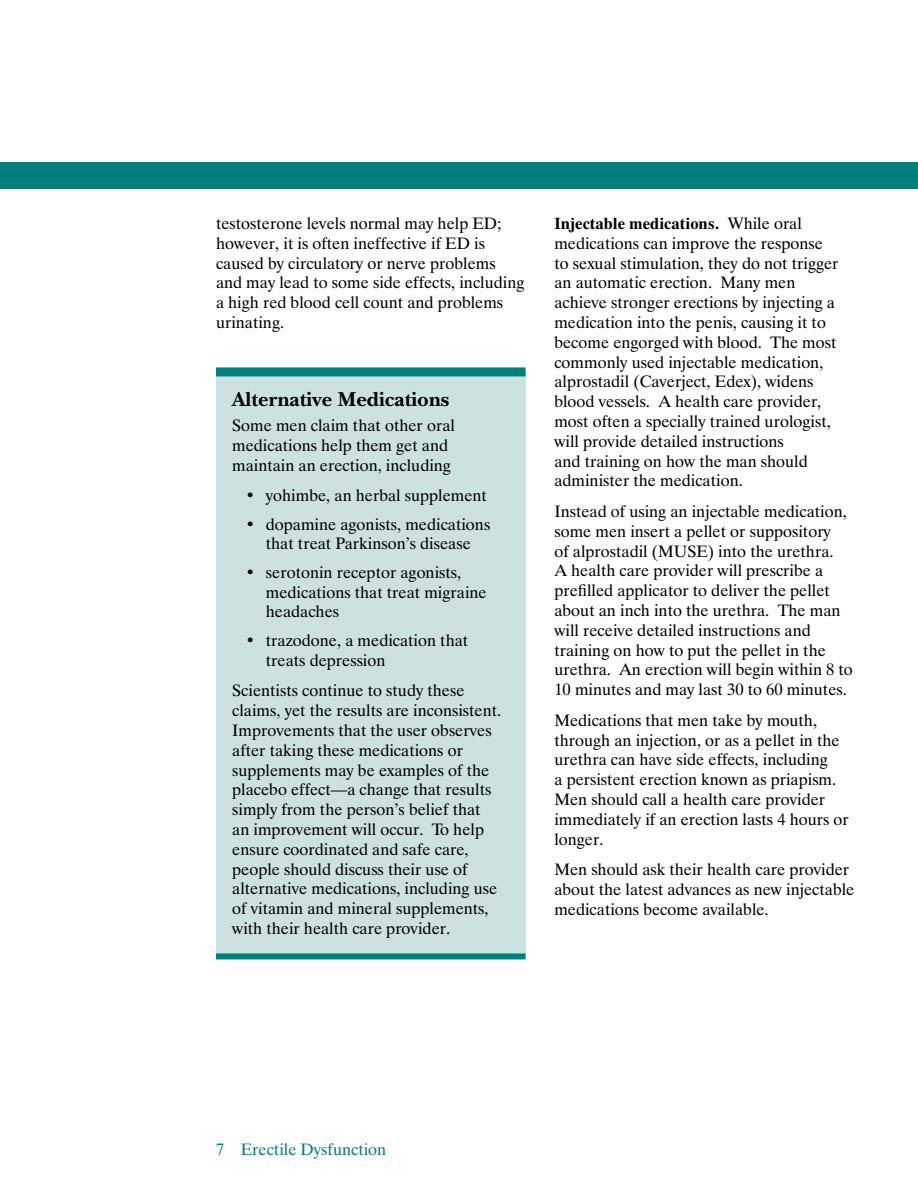
<style>
.page{position:relative;width:918px;height:1188px;background:#fff}
.page>*{position:absolute;margin:0;border:0;box-sizing:border-box;transform-origin:0 0}
.t1{font:700 21px "New Baskerville Std";color:#000}
.t2{font:16.5px/19.8px "Dutch 801 BT";color:#000}
.t3{font:16.5px "Dutch 801 BT";color:#007f7b}
.s1{font-weight:700}
</style>
<div class="page">
<div style="left:0;top:162px;width:918px;height:27px;background:#007f7b"></div>
<div style="left:216px;top:372px;width:310px;height:584px;background:#cbe2e1"></div>
<div style="left:216px;top:367px;width:310px;height:9px;background:#007f7b"></div>
<div style="left:216px;top:953px;width:310px;height:6px;background:#007f7b"></div>
<p class="t2" style="left:216px;top:213px;width:310px">testosterone levels normal may help ED; however, it is often ineffective if ED is caused by circulatory or nerve problems and may lead to some side effects, including a high red blood cell count and problems urinating.</p>
<h3 class="t1" style="left:232px;top:387px;width:219px">Alternative Medications</h3>
<p class="t2" style="left:232px;top:415px;width:224px">Some men claim that other oral medications help them get and maintain an erection, including</p>
<p class="t2" style="left:246px;top:485px;width:243px">• yohimbe, an herbal supplement</p>
<p class="t2" style="left:246px;top:514px;width:246px;text-align:center">• dopamine agonists, medications that treat Parkinson’s disease</p>
<p class="t2" style="left:266px;top:562px;width:222px;text-indent:-20px">• serotonin receptor agonists, medications that treat migraine headaches</p>
<p class="t2" style="left:266px;top:630px;width:204px;text-indent:-20px">• trazodone, a medication that treats depression</p>
<p class="t2" style="left:232px;top:681px;width:271px">Scientists continue to study these claims, yet the results are inconsistent.<br>Improvements that the user observes after taking these medications or supplements may be examples of the placebo effect—a change that results simply from the person’s belief that an improvement will occur. To help ensure coordinated and safe care, people should discuss their use of alternative medications, including use of vitamin and mineral supplements, with their health care provider.</p>
<p class="t2" style="left:554px;top:213px;width:286px"><span class="s1">Injectable medications.</span> While oral medications can improve the response to sexual stimulation, they do not trigger an automatic erection. Many men achieve stronger erections by injecting a medication into the penis, causing it to become engorged with blood. The most commonly used injectable medication, alprostadil (Caverject, Edex), widens blood vessels. A health care provider, most often a specially trained urologist, will provide detailed instructions<br>and training on how the man should administer the medication.</p>
<p class="t2" style="left:554px;top:501px;width:300px">Instead of using an injectable medication, some men insert a pellet or suppository<br>of alprostadil (MUSE) into the urethra.<br>A health care provider will prescribe a prefilled applicator to deliver the pellet about an inch into the urethra. The man will receive detailed instructions and training on how to put the pellet in the urethra. An erection will begin within 8 to 10 minutes and may last 30 to 60 minutes.</p>
<p class="t2" style="left:554px;top:710px;width:296px">Medications that men take by mouth, through an injection, or as a pellet in the urethra can have side effects, including<br>a persistent erection known as priapism.<br>Men should call a health care provider immediately if an erection lasts 4 hours or longer.</p>
<p class="t2" style="left:554px;top:860px;width:302px">Men should ask their health care provider about the latest advances as new injectable medications become available.</p>
<p class="t3" style="left:216px;top:1139px;width:172px">7 Erectile Dysfunction</p>
</div>
